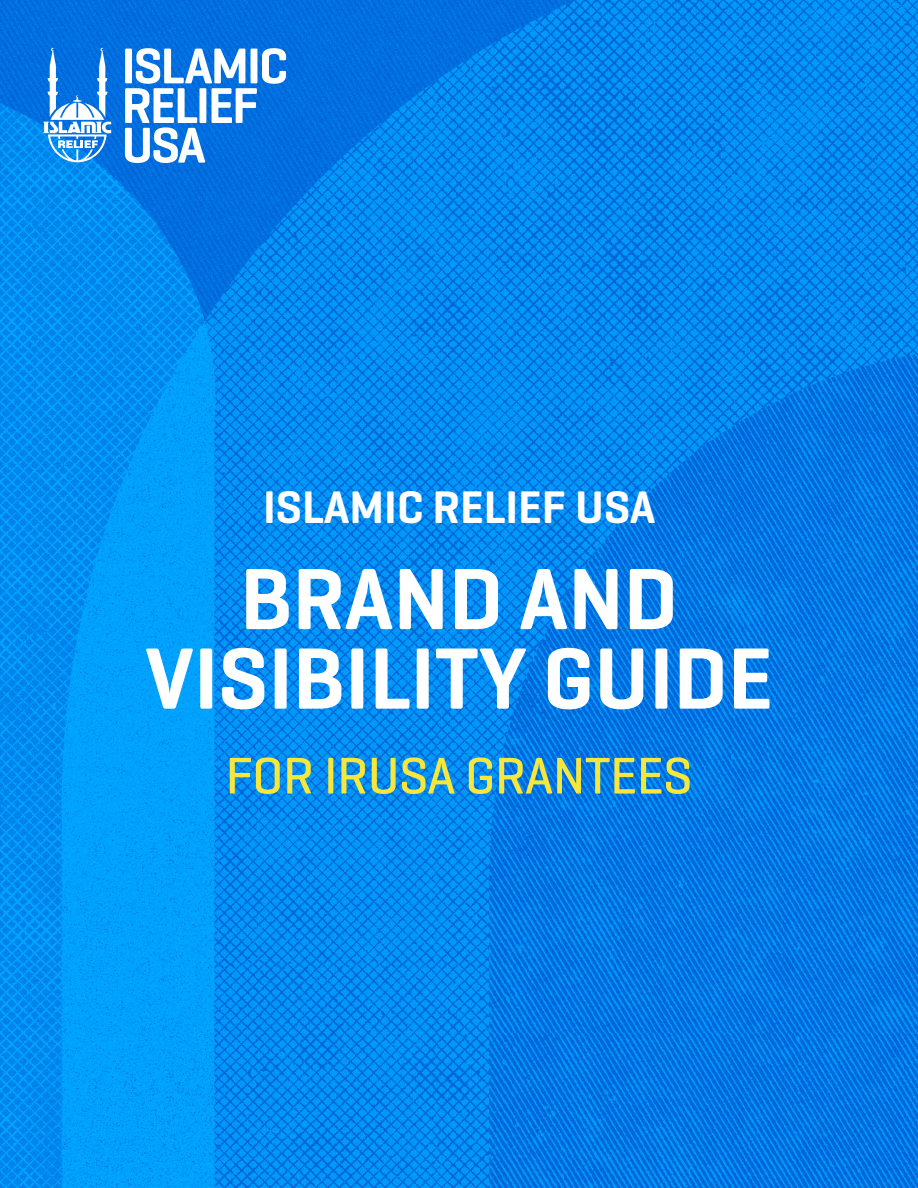
<style>
.page{position:relative;width:918px;height:1188px;background:#fff}
.page>*{position:absolute;margin:0;border:0;box-sizing:border-box;transform-origin:0 0}
.t1{font:600 88.5px "Geogrotesque";color:#fff}
.t2{font:500 52.5px "Geogrotesque";letter-spacing:-.01em;color:#f7e63b}
.t3{font:600 51.15px/39.6px "Geogrotesque";letter-spacing:-.04em;color:#fff}
.t4{font:600 46.5px "Geogrotesque";color:#fff}
</style>
<div class="page">
<img style="left:0;top:0;width:918px;height:1188px">
<svg style="left:44px;top:48px;width:67px;height:114px"></svg>
<p class="t3" style="left:122px;top:46px;width:168px">ISLAMIC<br>RELIEF<br>USA</p>
<p class="t4" style="left:263px;top:478px;width:394px">ISLAMIC RELIEF USA</p>
<p class="t1" style="left:240px;top:544px;width:439px">BRAND AND</p>
<p class="t1" style="left:145px;top:623px;width:630px">VISIBILITY GUIDE</p>
<p class="t2" style="left:225px;top:743px;width:469px">FOR IRUSA GRANTEES</p>
</div>
